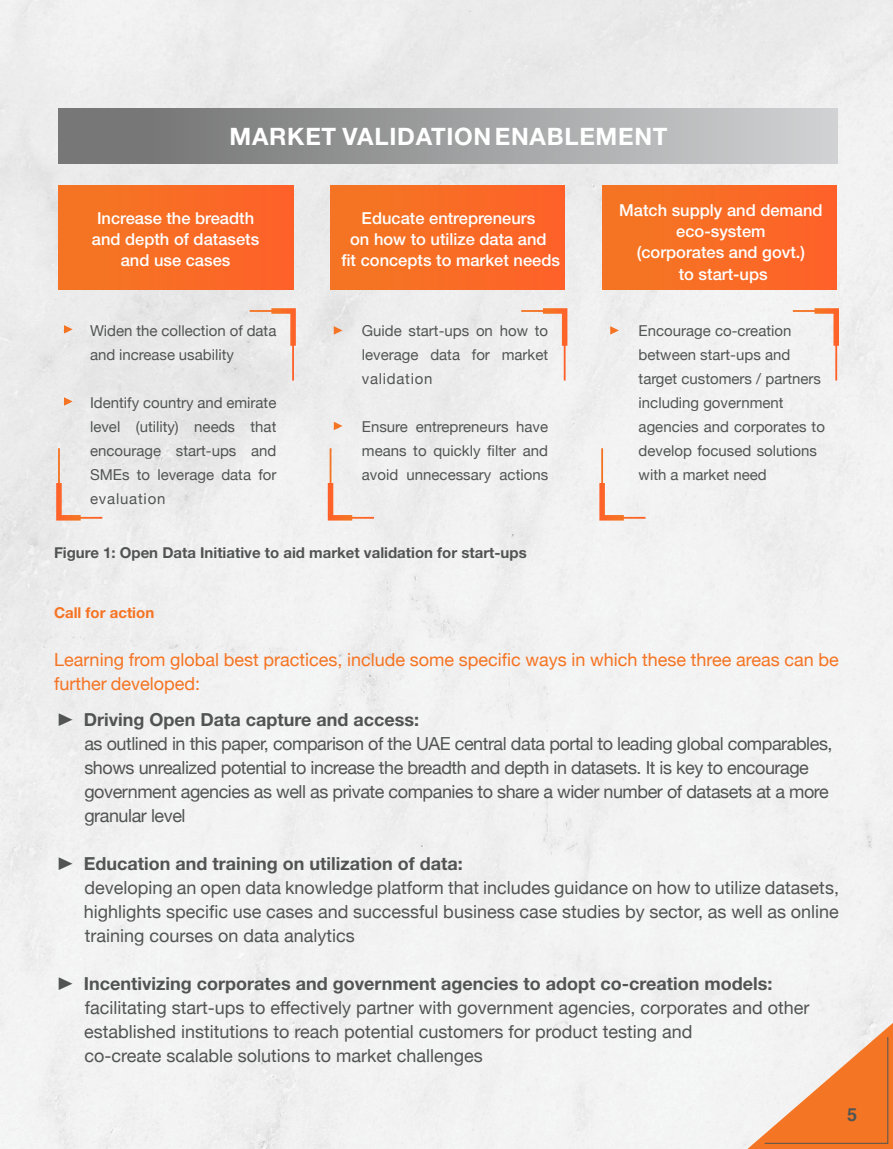
<style>
.page{position:relative;width:893px;height:1149px;background:#fff}
.page>*{position:absolute;margin:0;border:0;box-sizing:border-box;transform-origin:0 0}
.t1{font:700 24px "Helvetica Neue";letter-spacing:.03em;color:#fff}
.t2{font:18px/24px "Helvetica Neue";color:#525453}
.t3{font:18px/24px "Helvetica Neue";letter-spacing:-.025em;color:#525453}
.t4{font:18px/24px "Helvetica Neue";color:#f57423}
.t5{font:700 18px "Helvetica";color:#505554}
.t6{font:500 16.5px/21px "Helvetica Neue";color:#fff;text-align:center}
.t7{font:15px/24px "Helvetica Neue";color:#525453;text-align:justify}
.t8{font:700 15px "Helvetica Neue";color:#525453}
.t9{font:700 15px "Helvetica Neue";color:#f57423}
.s1{font-weight:700}
</style>
<div class="page">
<div style="left:0;top:0;width:893px;height:1148px;background:#f1f1f1"></div>
<svg style="left:747px;top:1022px;width:146px;height:126px"></svg>
<div style="left:602px;top:185px;width:234px;height:104px;background:#f96d25"></div>
<svg style="left:793px;top:308px;width:46px;height:72px"></svg>
<svg style="left:599px;top:448px;width:46px;height:72px"></svg>
<div style="left:59px;top:185px;width:234px;height:104px;background:#f96d25"></div>
<svg style="left:250px;top:308px;width:46px;height:72px;background:#ecd9d1"></svg>
<svg style="left:56px;top:448px;width:46px;height:72px"></svg>
<div style="left:331px;top:185px;width:234px;height:104px;background:#f96d25"></div>
<svg style="left:521px;top:308px;width:46px;height:72px"></svg>
<svg style="left:328px;top:448px;width:46px;height:72px"></svg>
<div style="left:59px;top:108px;width:778px;height:56px;background:linear-gradient(to right,#6e6e6e,#cfd1d2)"></div>
<svg style="left:64px;top:325px;width:9px;height:8px"></svg>
<svg style="left:334px;top:326px;width:8px;height:8px"></svg>
<svg style="left:610px;top:326px;width:9px;height:8px"></svg>
<svg style="left:64px;top:397px;width:9px;height:8px"></svg>
<svg style="left:334px;top:421px;width:8px;height:9px"></svg>
<h1 class="t1" style="left:230px;top:122px;width:439px">MARKET VALIDATION ENABLEMENT</h1>
<p class="t6" style="left:92px;top:207px;width:169px">Increase the breadth and depth of datasets and use cases</p>
<p class="t7" style="left:90px;top:319px;width:188px;text-indent:-27px">• Widen the collection of data and increase usability</p>
<p class="t7" style="left:90px;top:391px;width:188px;text-indent:-27px">• Identify country and emirate level (utility) needs that encourage start-ups and SMEs to leverage data for evaluation</p>
<p class="t6" style="left:341px;top:207px;width:220px">Educate entrepreneurs<br>on how to utilize data and<br>fit concepts to market needs</p>
<p class="t6" style="left:619px;top:200px;width:205px">Match supply and demand eco-system<br>(corporates and govt.)<br>to start-ups</p>
<p class="t7" style="left:362px;top:319px;width:188px;text-indent:-27px">• Guide start-ups on how to leverage data for market validation</p>
<p class="t7" style="left:362px;top:415px;width:188px;text-indent:-27px">• Ensure entrepreneurs have means to quickly filter and avoid unnecessary actions</p>
<p class="t7" style="left:639px;top:319px;width:188px;text-align:left;text-indent:-27px">• Encourage co-creation between start-ups and target customers / partners including government agencies and corporates to develop focused solutions with a market need</p>
<p class="t8" style="left:54px;top:542px;width:474px">Figure 1: Open Data Initiative to aid market validation for start-ups</p>
<p class="t9" style="left:54px;top:602px;width:102px">Call for action</p>
<p class="t4" style="left:54px;top:648px;width:786px">Learning from global best practices, include some specific ways in which these three areas can be further developed:</p>
<p class="t3" style="left:84px;top:708px;width:750px;text-indent:-30px">࢝ <span class="s1">Driving Open Data capture and access:<br></span>as outlined in this paper, comparison of the UAE central data portal to leading global comparables, shows unrealized potential to increase the breadth and depth in datasets. It is key to encourage government agencies as well as private companies to share a wider number of datasets at a more granular level</p>
<p class="t2" style="left:84px;top:852px;width:757px;text-indent:-30px">࢝ <span class="s1">Education and training on utilization of data:<br></span>developing an open data knowledge platform that includes guidance on how to utilize datasets, highlights specific use cases and successful business case studies by sector, as well as online training courses on data analytics</p>
<p class="t2" style="left:84px;top:972px;width:727px;text-indent:-30px">࢝ <span class="s1">Incentivizing corporates and government agencies to adopt co-creation models: </span>facilitating start-ups to effectively partner with government agencies, corporates and other established institutions to reach potential customers for product testing and<br>co-create scalable solutions to market challenges</p>
<p class="t5" style="left:847px;top:1099px;width:12px">5</p>
</div>
